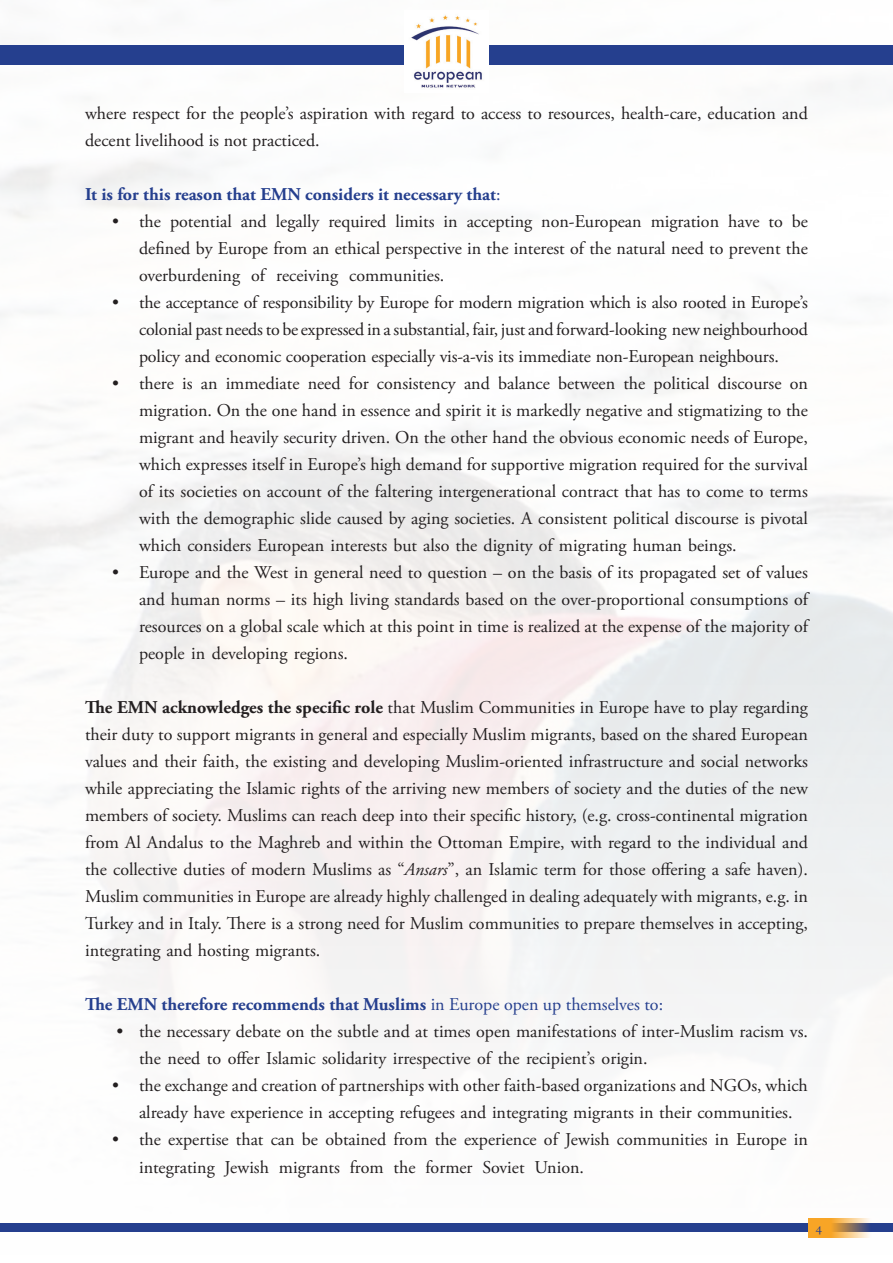
<style>
.page{position:relative;width:893px;height:1263px;background:#fff}
.page>*{position:absolute;margin:0;border:0;box-sizing:border-box;transform-origin:0 0}
.t1{font:18px/27px "Adobe Garamond Pro";color:#231f20;text-align:justify}
.t2{font:700 18px "Adobe Garamond Pro";color:#253f8e}
.t3{font:13.5px "Adobe Garamond Pro";color:#253f8e}
.s1{font-weight:400}
.s2{font-weight:700}
.s3{font-style:italic}
</style>
<div class="page">
<div style="left:0;top:1223px;width:893px;height:9px;background:#253f8e"></div>
<div style="left:0;top:45px;width:893px;height:20px;background:#253f8e"></div>
<svg style="left:808px;top:1218px;width:63px;height:20px"></svg>
<img style="left:405px;top:14px;width:83px;height:76px">
<p class="t1" style="left:85px;top:101px;width:724px">where respect for the people’s aspiration with regard to access to resources, health-care, education and decent livelihood is not practiced.</p>
<p class="t2" style="left:85px;top:184px;width:417px">It is for this reason that EMN considers it necessary that<span class="s1">:</span></p>
<p class="t1" style="left:139px;top:209px;width:670px;text-indent:-27px">• the potential and legally required limits in accepting non-European migration have to be defined by Europe from an ethical perspective in the interest of the natural need to prevent the overburdening of receiving communities.</p>
<p class="t1" style="left:139px;top:290px;width:670px;text-indent:-27px">• the acceptance of responsibility by Europe for modern migration which is also rooted in Europe’s colonial past needs to be expressed in a substantial, fair, just and forward-looking new neighbourhood policy and economic cooperation especially vis-a-vis its immediate non-European neighbours.</p>
<p class="t1" style="left:139px;top:371px;width:670px;text-indent:-27px">• there is an immediate need for consistency and balance between the political discourse on migration. On the one hand in essence and spirit it is markedly negative and stigmatizing to the migrant and heavily security driven. On the other hand the obvious economic needs of Europe, which expresses itself in Europe’s high demand for supportive migration required for the survival of its societies on account of the faltering intergenerational contract that has to come to terms with the demographic slide caused by aging societies. A consistent political discourse is pivotal which considers European interests but also the dignity of migrating human beings.</p>
<p class="t1" style="left:139px;top:560px;width:670px;text-indent:-27px">• Europe and the West in general need to question – on the basis of its propagated set of values and human norms – its high living standards based on the over-proportional consumptions of resources on a global scale which at this point in time is realized at the expense of the majority of people in developing regions.</p>
<p class="t1" style="left:85px;top:695px;width:724px"><span class="s2">The EMN acknowledges the specific role</span> that Muslim Communities in Europe have to play regarding their duty to support migrants in general and especially Muslim migrants, based on the shared European values and their faith, the existing and developing Muslim-oriented infrastructure and social networks while appreciating the Islamic rights of the arriving new members of society and the duties of the new members of society. Muslims can reach deep into their specific history, (e.g. cross-continental migration from Al Andalus to the Maghreb and within the Ottoman Empire, with regard to the individual and the collective duties of modern Muslims as “<span class="s3">Ansars</span>”, an Islamic term for those offering a safe haven).<br>Muslim communities in Europe are already highly challenged in dealing adequately with migrants, e.g. in Turkey and in Italy. There is a strong need for Muslim communities to prepare themselves in accepting, integrating and hosting migrants.</p>
<p class="t2" style="left:85px;top:994px;width:580px">The EMN therefore recommends that Muslims <span class="s1">in Europe open up themselves to:</span></p>
<p class="t1" style="left:139px;top:1019px;width:670px;text-indent:-22px">• the necessary debate on the subtle and at times open manifestations of inter-Muslim racism vs. the need to offer Islamic solidarity irrespective of the recipient’s origin.</p>
<p class="t1" style="left:139px;top:1073px;width:670px;text-indent:-27px">• the exchange and creation of partnerships with other faith-based organizations and NGOs, which already have experience in accepting refugees and integrating migrants in their communities.</p>
<p class="t1" style="left:139px;top:1127px;width:670px;text-indent:-27px">• the expertise that can be obtained from the experience of Jewish communities in Europe in integrating Jewish migrants from the former Soviet Union.</p>
<p class="t3" style="left:816px;top:1219px;width:8px">4</p>
</div>
